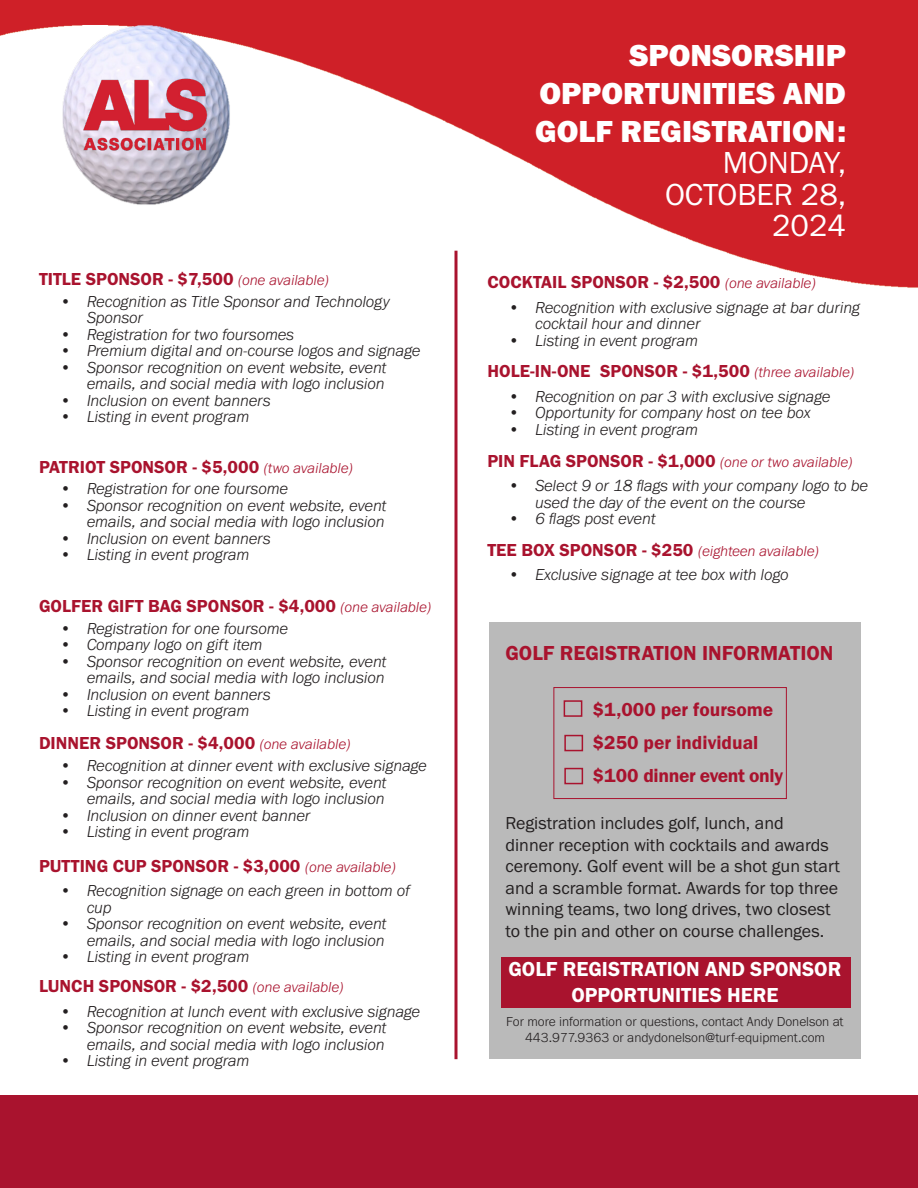
<style>
.page{position:relative;width:918px;height:1188px;background:#fff}
.page>*{position:absolute;margin:0;border:0;box-sizing:border-box;transform-origin:0 0}
.t1{font:31.5px/37.8px "Franklin Gothic URW Hea";color:#fff;text-align:right}
.t2{font:31.5px "Franklin Gothic URW Boo";color:#fff}
.t3{font:21px/25.2px "Franklin Gothic URW Dem";color:#fff;text-align:center}
.t4{font:21px "Franklin Gothic URW Dem";color:#a9132e}
.t5{font:19.5px "Franklin Gothic URW Dem";color:#a9132e}
.t6{font:19.5px "Franklin Gothic URW Dem";letter-spacing:-.02em;color:#a9132e}
.t7{font:18px "Franklin Gothic URW Dem";color:#a9132e}
.t8{font:18px/21.6px "Franklin Gothic URW Boo";color:#231f20}
.t9{font:italic 300 16.5px/16.5px "Franklin Gothic URW";color:#231f20;text-align:right}
.t10{font:italic 300 15px "Franklin Gothic URW";color:#a9132e}
.t11{font:300 13.5px/16.2px "Franklin Gothic URW";color:#231f20;text-align:center}
.s1{font-family:"Franklin Gothic URW";font-weight:300;font-style:italic;font-size:15px}
.s2{font-family:"Franklin Gothic URW Dem";font-weight:400;font-style:normal;font-size:18px}
</style>
<div class="page">
<img style="left:0;top:0;width:918px;height:1060px">
<div style="left:0;top:1095px;width:918px;height:93px;background:#a9132e"></div>
<img style="left:7px;top:14px;width:276px;height:202px">
<svg style="left:454px;top:251px;width:4px;height:808px;background:#be4d62"></svg>
<div style="left:489px;top:623px;width:372px;height:436px;background:#bababa"></div>
<div style="left:564px;top:700px;width:18px;height:17px;border:2px solid #a9132e"></div>
<div style="left:564px;top:735px;width:19px;height:16px;border:2px solid #a9132e"></div>
<div style="left:564px;top:768px;width:19px;height:16px;border:2px solid #a9132e"></div>
<div style="left:554px;top:687px;width:233px;height:112px;border:1px solid #a9132e"></div>
<div style="left:501px;top:957px;width:349px;height:51px;background:#a9132e"></div>
<img style="left:78px;top:76px;width:135px;height:78px">
<p class="t7" style="left:39px;top:268px;width:292px">TITLE SPONSOR - $7,500 <span class="s1">(one available)</span></p>
<p class="t9" style="left:87px;top:293px;width:304px;text-align:left;text-indent:-27px">• Recognition as Title Sponsor and Technology<br>Sponsor</p>
<p class="t9" style="left:60px;top:326px;width:236px">• Registration for two foursomes</p>
<p class="t9" style="left:60px;top:342px;width:362px">• Premium digital and on-course logos and signage</p>
<p class="t9" style="left:60px;top:359px;width:328px">• Sponsor recognition on event website, event emails, and social media with logo inclusion</p>
<p class="t9" style="left:60px;top:392px;width:212px">• Inclusion on event banners</p>
<p class="t9" style="left:60px;top:408px;width:191px">• Listing in event program</p>
<p class="t7" style="left:39px;top:456px;width:316px">PATRIOT SPONSOR - $5,000 <span class="s1">(two available)</span></p>
<p class="t9" style="left:60px;top:480px;width:230px">• Registration for one foursome</p>
<p class="t9" style="left:60px;top:497px;width:328px">• Sponsor recognition on event website, event emails, and social media with logo inclusion</p>
<p class="t9" style="left:60px;top:530px;width:212px">• Inclusion on event banners</p>
<p class="t9" style="left:60px;top:546px;width:191px">• Listing in event program</p>
<p class="t7" style="left:39px;top:595px;width:394px">GOLFER GIFT BAG SPONSOR - $4,000 <span class="s1">(one available)</span></p>
<p class="t9" style="left:60px;top:620px;width:230px">• Registration for one foursome</p>
<p class="t9" style="left:60px;top:636px;width:204px">• Company logo on gift item</p>
<p class="t9" style="left:60px;top:653px;width:328px">• Sponsor recognition on event website, event emails, and social media with logo inclusion</p>
<p class="t9" style="left:60px;top:686px;width:212px">• Inclusion on event banners</p>
<p class="t9" style="left:60px;top:702px;width:191px">• Listing in event program</p>
<p class="t7" style="left:39px;top:732px;width:313px">DINNER SPONSOR - $4,000 <span class="s1">(one available)</span></p>
<p class="t9" style="left:60px;top:757px;width:369px">• Recognition at dinner event with exclusive signage</p>
<p class="t9" style="left:60px;top:774px;width:328px">• Sponsor recognition on event website, event emails, and social media with logo inclusion</p>
<p class="t9" style="left:60px;top:807px;width:252px">• Inclusion on dinner event banner</p>
<p class="t9" style="left:60px;top:823px;width:191px">• Listing in event program</p>
<p class="t7" style="left:39px;top:855px;width:359px">PUTTING CUP SPONSOR - $3,000 <span class="s1">(one available)</span></p>
<p class="t9" style="left:87px;top:882px;width:325px;text-align:left;text-indent:-27px">• Recognition signage on each green in bottom of cup</p>
<p class="t9" style="left:60px;top:915px;width:328px">• Sponsor recognition on event website, event emails, and social media with logo inclusion</p>
<p class="t9" style="left:60px;top:948px;width:191px">• Listing in event program</p>
<p class="t7" style="left:39px;top:975px;width:306px">LUNCH SPONSOR - $2,500 <span class="s1">(one available)</span></p>
<p class="t9" style="left:60px;top:1003px;width:362px">• Recognition at lunch event with exclusive signage</p>
<p class="t9" style="left:60px;top:1019px;width:328px">• Sponsor recognition on event website, event emails, and social media with logo inclusion</p>
<p class="t9" style="left:60px;top:1052px;width:191px">• Listing in event program</p>
<p class="t1" style="left:539px;top:36px;width:308px">SPONSORSHIP<br>OPPORTUNITIES AND</p>
<p class="t1" style="left:535px;top:111px;width:312px">GOLF REGISTRATION:</p>
<p class="t2" style="left:723px;top:143px;width:125px">MONDAY,</p>
<p class="t2" style="left:665px;top:175px;width:182px">OCTOBER 28,</p>
<p class="t2" style="left:772px;top:206px;width:75px">2024</p>
<p class="t7" style="left:488px;top:271px;width:330px">COCKTAIL SPONSOR - $2,500 <span class="s1">(one available)</span></p>
<p class="t9" style="left:536px;top:299px;width:326px;text-align:left;text-indent:-27px">• Recognition with exclusive signage at bar during cocktail hour and dinner</p>
<p class="t9" style="left:508px;top:332px;width:191px">• Listing in event program</p>
<p class="t7" style="left:488px;top:360px;width:369px">HOLE-IN-ONE SPONSOR - $1,500 <span class="s1">(three available)</span></p>
<p class="t9" style="left:508px;top:388px;width:324px">• Recognition on par 3 with exclusive signage</p>
<p class="t9" style="left:508px;top:404px;width:304px">• Opportunity for company host on tee box</p>
<p class="t9" style="left:508px;top:421px;width:191px">• Listing in event program</p>
<p class="t7" style="left:488px;top:450px;width:367px">PIN FLAG SPONSOR - $1,000 <span class="s1">(one or two available)</span></p>
<p class="t9" style="left:536px;top:477px;width:334px;text-align:left;text-indent:-27px">• Select 9 or 18 flags with your company logo to be used the day of the event on the course</p>
<p class="t9" style="left:508px;top:510px;width:149px">• 6 flags post event</p>
<p class="t10" style="left:488px;top:542px;width:333px"><span class="s2">TEE BOX SPONSOR - $250</span> (eighteen available)</p>
<p class="t9" style="left:508px;top:566px;width:282px">• Exclusive signage at tee box with logo</p>
<p class="t4" style="left:506px;top:640px;width:329px">GOLF REGISTRATION INFORMATION</p>
<p class="t5" style="left:593px;top:697px;width:182px">$1,000 per foursome</p>
<p class="t5" style="left:593px;top:730px;width:167px">$250 per individual</p>
<p class="t6" style="left:593px;top:763px;width:192px">$100 dinner event only</p>
<p class="t8" style="left:506px;top:812px;width:336px">Registration includes golf, lunch, and<br>dinner reception with cocktails and awards ceremony. Golf event will be a shot gun start and a scramble format. Awards for top three winning teams, two long drives, two closest to the pin and other on course challenges.</p>
<p class="t3" style="left:508px;top:956px;width:335px">GOLF REGISTRATION AND SPONSOR<br>OPPORTUNITIES HERE</p>
<p class="t11" style="left:506px;top:1013px;width:339px">For more information or questions, contact Andy Donelson at<br>443.977.9363 or andydonelson@turf-equipment.com</p>
</div>
